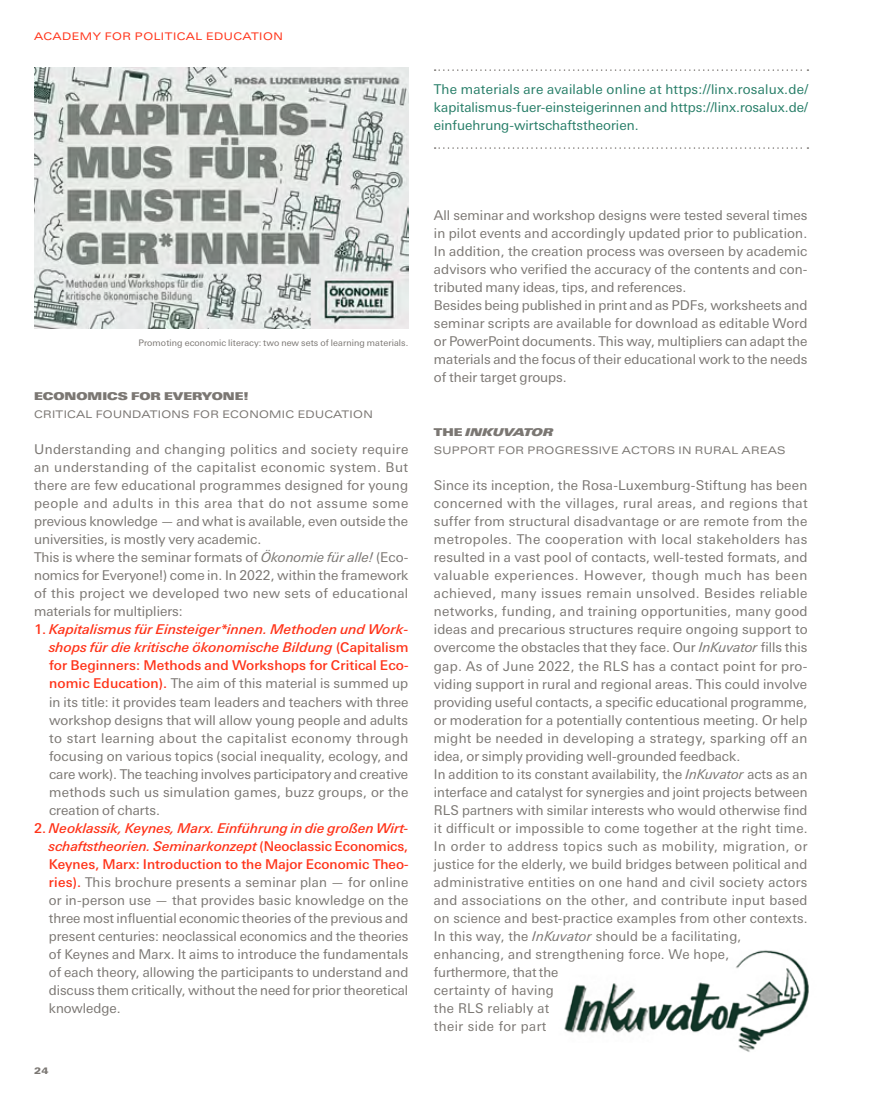
<style>
.page{position:relative;width:872px;height:1106px;background:#fff}
.page>*{position:absolute;margin:0;border:0;box-sizing:border-box;transform-origin:0 0}
.t1{font:13.5px/18px "Linotype Univers Basic";letter-spacing:.01em;color:#7b7773}
.t2{font:13.5px/18px "Linotype Univers Basic";color:#277e68;text-align:justify}
.t3{font:10.8px "Linotype Univers Extd X Black";color:#7b7773}
.t4{font:italic 10.8px "Linotype Univers Extd X Black";color:#7b7773}
.t5{font:10.5px "Linotype Univers Extd";letter-spacing:.03em;color:#7b7773}
.t6{font:10.5px "Linotype Univers Extd";letter-spacing:.05em;color:#ff3319}
.t7{font:9px "Linotype Univers Basic";letter-spacing:.01em;color:#7b7773}
.t8{font:900 9px "Linotype Univers Extd";color:#7b7773}
.s1{font-style:italic}
.s2{font-weight:500;color:#ff3319}
.s3{font-weight:500;font-style:italic;color:#ff3319}
.s4{font-style:normal}
</style>
<div class="page">
<img style="left:34px;top:68px;width:374px;height:260px">
<svg style="left:434px;top:69px;width:374px;height:2px"></svg>
<svg style="left:434px;top:147px;width:374px;height:2px"></svg>
<img style="left:564px;top:950px;width:245px;height:102px">
<p class="t6" style="left:34px;top:30px;width:250px">ACADEMY FOR POLITICAL EDUCATION</p>
<p class="t2" style="left:434px;top:80px;width:376px">The materials are available online at https://linx.rosalux.de/ kapitalismus-fuer-einsteigerinnen and https://linx.rosalux.de/ einfuehrung-wirtschaftstheorien.</p>
<p class="t7" style="left:138px;top:338px;width:271px">Promoting economic literacy: two new sets of learning materials.</p>
<p class="t3" style="left:34px;top:390px;width:216px">ECONOMICS FOR EVERYONE!</p>
<p class="t5" style="left:34px;top:408px;width:340px">CRITICAL FOUNDATIONS FOR ECONOMIC EDUCATION</p>
<p class="t1" style="left:34px;top:440px;width:376px">Understanding and changing politics and society require an understanding of the capitalist economic system. But there are few educational programmes designed for young people and adults in this area that do not assume some previous knowledge — and what is available, even outside the universities, is mostly very academic.<br>This is where the seminar formats of <span class="s1">Ökonomie für alle!</span> (Eco&shy;nomics for Everyone!) come in. In 2022, within the framework of this project we developed two new sets of educational materials for multipliers:</p>
<p class="t1" style="left:49px;top:620px;width:361px;text-align:justify;text-indent:-15px"><span class="s2">1.</span> <span class="s3">Kapitalismus für Einsteiger*innen. Methoden und Work&shy;shops für die kritische ökonomische Bildung</span> <span class="s2">(Capitalism for Beginners: Methods and Workshops for Critical Eco&shy;nomic Education).</span> The aim of this material is summed up in its title: it provides team leaders and teachers with three workshop designs that will allow young people and adults to start learning about the capitalist economy through focusing on various topics (social inequality, ecology, and care work). The teaching involves participatory and creative methods such us simulation games, buzz groups, or the creation of charts.</p>
<p class="t1" style="left:49px;top:818px;width:361px;text-align:justify;text-indent:-15px"><span class="s2">2.</span> <span class="s3">Neoklassik, Keynes, Marx. Einführung in die großen Wirt&shy;schaftstheorien. Seminarkonzept</span> <span class="s2">(Neoclassic Economics, Keynes, Marx: Introduction to the Major Economic Theo&shy;ries).</span> This brochure presents a seminar plan — for online or in-person use — that provides basic knowledge on the three most influential economic theories of the previous and present centuries: neoclassical economics and the theories of Keynes and Marx. It aims to introduce the fundamentals of each theory, allowing the participants to understand and discuss them critically, without the need for prior theoretical knowledge.</p>
<p class="t8" style="left:34px;top:1065px;width:16px">24</p>
<p class="t1" style="left:434px;top:206px;width:375px">All seminar and workshop designs were tested several times in pilot events and accordingly updated prior to publication.<br>In addition, the creation process was overseen by academic advisors who verified the accuracy of the contents and con&shy;tributed many ideas, tips, and references.<br>Besides being published in print and as PDFs, worksheets and seminar scripts are available for download as editable Word or PowerPoint documents. This way, multipliers can adapt the materials and the focus of their educational work to the needs of their target groups.</p>
<p class="t4" style="left:434px;top:426px;width:121px"><span class="s4">THE</span> INKUVATOR</p>
<p class="t5" style="left:434px;top:444px;width:353px">SUPPORT FOR PROGRESSIVE ACTORS IN RURAL AREAS</p>
<p class="t1" style="left:434px;top:476px;width:375px">Since its inception, the Rosa-Luxemburg-Stiftung has been concerned with the villages, rural areas, and regions that suffer from structural disadvantage or are remote from the metropoles. The cooperation with local stakeholders has resulted in a vast pool of contacts, well-tested formats, and valuable experiences. However, though much has been achieved, many issues remain unsolved. Besides reliable networks, funding, and training opportunities, many good ideas and precarious structures require ongoing support to overcome the obstacles that they face. Our <span class="s1">InKuvator</span> fills this gap. As of June 2022, the RLS has a contact point for pro&shy;viding support in rural and regional areas. This could involve providing useful contacts, a specific educational programme, or moderation for a potentially contentious meeting. Or help might be needed in developing a strategy, sparking off an idea, or simply providing well-grounded feedback.<br>In addition to its constant availability, the <span class="s1">InKuvator</span> acts as an interface and catalyst for synergies and joint projects between RLS partners with similar interests who would otherwise find it difficult or impossible to come together at the right time.<br>In order to address topics such as mobility, migration, or justice for the elderly, we build bridges between political and administrative entities on one hand and civil society actors and associations on the other, and contribute input based on science and best-practice examples from other contexts.<br>In this way, the <span class="s1">InKuvator</span> should be a facilitating, enhancing, and strengthening force. We hope, furthermore, that the<br>certainty of having<br>the RLS reliably at<br>their side for part</p>
</div>
